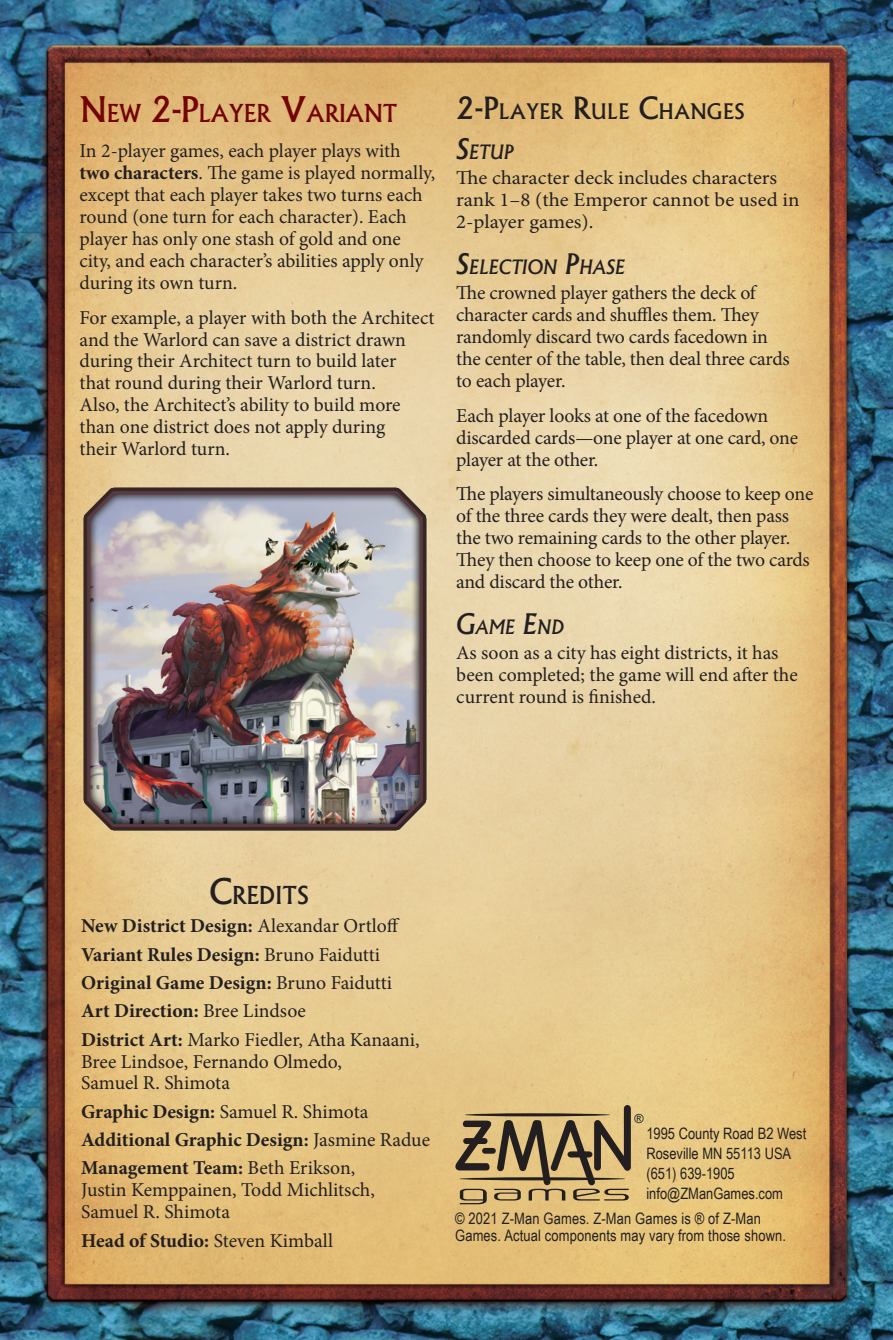
<style>
.page{position:relative;width:893px;height:1340px;background:#fff}
.page>*{position:absolute;margin:0;border:0;box-sizing:border-box;transform-origin:0 0}
.Body{font:500 23.62px "Albertus";letter-spacing:-.02em;color:#720404}
.Heading_1{font:500 23.62px "Albertus";letter-spacing:-.015em;color:#231f20}
.Heading_2{font:500 20.47px "Albertus";color:#231f20}
.Body-2{font:19.8px/22.1px "Minion Pro";letter-spacing:-.005em;color:#231f20}
.Credits_2{font:700 19.8px "Minion Pro";color:#231f20}
.Credits_2-2{font:19.8px/22.1px "Minion Pro";letter-spacing:-.005em;color:#231f20}
.Body-3{font:19.8px/21.8px "Minion Pro";letter-spacing:-.005em;color:#231f20;scale:1.06 1}
.Heading_3{font:italic 500 18.9px "Albertus";color:#231f20}
.t1{font:15.75px/16.9px "Arial Narrow";letter-spacing:.01em;color:#231f20}
.t2{font:12.6px "Arial";color:#231f20}
.s1{font-size:33.75px}
.s2{font-weight:700}
.s3{font-size:29.25px}
.s4{font-size:27px}
.s5{font-weight:400}
</style>
<div class="page">
<img style="left:0;top:0;width:893px;height:1339px">
<img style="left:83px;top:488px;width:343px;height:342px">
<svg style="left:455px;top:1105px;width:176px;height:99px"></svg>
<p class="Body" style="left:80px;top:99px;width:319px"><span class="s1">N</span>EW <span class="s1">2-P</span>LAYER <span class="s1">V</span>ARIANT</p>
<p class="Body-2" style="left:80px;top:140px;width:357px">In 2-player games, each player plays with <span class="s2">two characters</span>. The game is played normally, except that each player takes two turns each round (one turn for each character). Each player has only one stash of gold and one city, and each character’s abilities apply only during its own turn.</p>
<p class="Body-2" style="left:80px;top:306px;width:356px">For example, a player with both the Architect and the Warlord can save a district drawn during their Architect turn to build later<br>that round during their Warlord turn.<br>Also, the Architect’s ability to build more than one district does not apply during<br>their Warlord turn.</p>
<p class="Heading_2" style="left:456px;top:99px;width:288px"><span class="s3">2-P</span>LAYER <span class="s3">R</span>ULE <span class="s3">C</span>HANGES</p>
<p class="Heading_3" style="left:456px;top:140px;width:59px"><span class="s4">S</span>ETUP</p>
<p class="Body-3" style="left:456px;top:167px;width:325px">The character deck includes characters rank 1–8 (the Emperor cannot be used in<br>2-player games).</p>
<p class="Heading_3" style="left:456px;top:255px;width:171px"><span class="s4">S</span>ELECTION <span class="s4">P</span>HASE</p>
<p class="Body-2" style="left:456px;top:282px;width:335px">The crowned player gathers the deck of character cards and shuffles them. They randomly discard two cards facedown in the center of the table, then deal three cards to each player.</p>
<p class="Body-2" style="left:456px;top:404px;width:343px">Each player looks at one of the facedown discarded cards—one player at one card, one player at the other.</p>
<p class="Body-2" style="left:456px;top:483px;width:359px">The players simultaneously choose to keep one of the three cards they were dealt, then pass the two remaining cards to the other player.<br>They then choose to keep one of the two cards and discard the other.</p>
<p class="Heading_3" style="left:456px;top:615px;width:109px"><span class="s4">G</span>AME <span class="s4">E</span>ND</p>
<p class="Body-2" style="left:456px;top:642px;width:343px">As soon as a city has eight districts, it has been completed; the game will end after the current round is finished.</p>
<p class="Heading_1" style="left:209px;top:880px;width:99px"><span class="s1">C</span>REDITS</p>
<p class="Credits_2" style="left:81px;top:912px;width:320px">New District Design: <span class="s5">Alexandar Ortloff</span></p>
<p class="Credits_2" style="left:81px;top:940px;width:300px">Variant Rules Design: <span class="s5">Bruno Faidutti</span></p>
<p class="Credits_2" style="left:81px;top:968px;width:312px">Original Game Design: <span class="s5">Bruno Faidutti</span></p>
<p class="Credits_2" style="left:81px;top:997px;width:226px">Art Direction: <span class="s5">Bree Lindsoe</span></p>
<p class="Credits_2-2" style="left:81px;top:1028px;width:340px"><span class="s2">District Art:</span> Marko Fiedler, Atha Kanaani,<br>Bree Lindsoe, Fernando Olmedo,<br>Samuel R. Shimota</p>
<p class="Credits_2-2" style="left:81px;top:1100px;width:289px"><span class="s2">Graphic Design:</span> Samuel R. Shimota</p>
<p class="Credits_2" style="left:81px;top:1125px;width:350px">Additional Graphic Design: <span class="s5">Jasmine Radue</span></p>
<p class="Credits_2-2" style="left:81px;top:1157px;width:295px"><span class="s2">Management Team:</span> Beth Erikson,<br>Justin Kemppainen, Todd Michlitsch,<br>Samuel R. Shimota</p>
<p class="Credits_2" style="left:81px;top:1226px;width:253px">Head of Studio: <span class="s5">Steven Kimball</span></p>
<p class="t2" style="left:634px;top:1110px;width:11px">®</p>
<p class="t1" style="left:646px;top:1124px;width:161px">1995 County Road B2 West</p>
<p class="t1" style="left:646px;top:1144px;width:146px">Roseville MN 55113 USA</p>
<p class="t1" style="left:646px;top:1164px;width:90px">(651) 639-1905</p>
<p class="t1" style="left:646px;top:1184px;width:138px">info@ZManGames.com</p>
<p class="t1" style="left:455px;top:1209px;width:332px">© 2021 Z-Man Games. Z-Man Games is ® of Z-Man<br>Games. Actual components may vary from those shown.</p>
</div>
